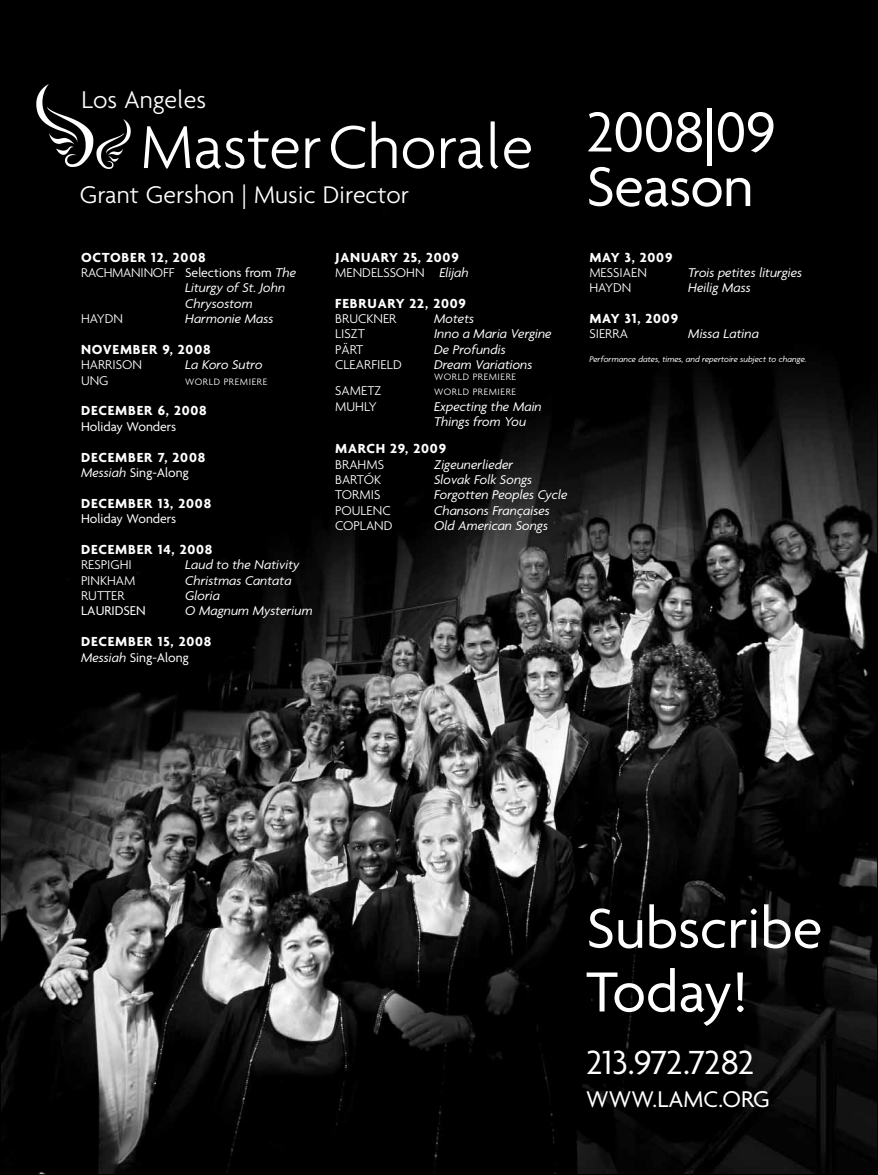
<style>
.page{position:relative;width:878px;height:1175px;background:#fff}
.page>*{position:absolute;margin:0;border:0;box-sizing:border-box;transform-origin:0 0}
.t1{font:300 65.4px "Agenda";color:#fff}
.t2{font:61.05px/63.6px "Agenda";color:#fff}
.t3{font:60.75px/54.6px "Agenda";letter-spacing:-.01em;color:#fff}
.t4{font:36.15px "Agenda";letter-spacing:-.015em;color:#fff}
.t5{font:300 26.25px "Agenda";color:#fff}
.t6{font:300 26.1px "Agenda";color:#fff}
.t7{font:24.6px "Agenda";color:#fff}
.t8{font:700 14.25px "Agenda";letter-spacing:.055em;color:#fff}
.t9{font:italic 13.8px/15.5px "Agenda";color:#fff}
.t10{font:300 13.8px "Agenda";color:#fff}
.t11{font:13.8px "Agenda";color:#fff}
.t12{font:300 10.05px "Agenda";letter-spacing:.055em;color:#fff}
.t13{font:italic 8.85px "Agenda";color:#fff}
.s1{font-weight:300;font-style:normal}
.s2{font-style:normal}
.s3{font-style:italic}
.s4{font-weight:400;font-style:italic}
</style>
<div class="page">
<img style="left:2px;top:2px;width:874px;height:1170px">
<img style="left:22px;top:65px;width:122px;height:122px">
<h3 class="t5" style="left:82px;top:89px;width:126px">Los Angeles</h3>
<h1 class="t1" style="left:140px;top:120px;width:395px">MasterChorale</h1>
<h3 class="t6" style="left:80px;top:184px;width:331px">Grant Gershon | Music Director</h3>
<p class="t8" style="left:81px;top:251px;width:126px">OCTOBER 12, 2008</p>
<p class="t9" style="left:185px;top:266px;width:112px;text-indent:-104px"><span class="s1">RACHMANINOFF</span> <span class="s2">Selections from</span> The<br>Liturgy of St. John<br>Chrysostom</p>
<p class="t10" style="left:81px;top:313px;width:43px">HAYDN</p>
<p class="t9" style="left:185px;top:312px;width:90px">Harmonie Mass</p>
<p class="t8" style="left:81px;top:343px;width:131px">NOVEMBER 9, 2008</p>
<p class="t10" style="left:81px;top:359px;width:62px">HARRISON</p>
<p class="t9" style="left:185px;top:358px;width:79px">La Koro Sutro</p>
<p class="t10" style="left:81px;top:374px;width:29px">UNG</p>
<p class="t12" style="left:185px;top:377px;width:84px">WORLD PREMIERE</p>
<p class="t8" style="left:81px;top:405px;width:127px">DECEMBER 6, 2008</p>
<p class="t11" style="left:81px;top:421px;width:97px">Holiday Wonders</p>
<p class="t8" style="left:81px;top:451px;width:126px">DECEMBER 7, 2008</p>
<p class="t11" style="left:81px;top:467px;width:109px"><span class="s3">Messiah</span> Sing-Along</p>
<p class="t8" style="left:81px;top:497px;width:132px">DECEMBER 13, 2008</p>
<p class="t11" style="left:81px;top:513px;width:97px">Holiday Wonders</p>
<p class="t8" style="left:81px;top:543px;width:133px">DECEMBER 14, 2008</p>
<p class="t10" style="left:81px;top:559px;width:52px">RESPIGHI</p>
<p class="t9" style="left:185px;top:558px;width:116px">Laud to the Nativity</p>
<p class="t10" style="left:81px;top:574px;width:56px">PINKHAM</p>
<p class="t9" style="left:185px;top:573px;width:108px">Christmas Cantata</p>
<p class="t10" style="left:81px;top:590px;width:45px">RUTTER</p>
<p class="t9" style="left:185px;top:589px;width:36px">Gloria</p>
<p class="t11" style="left:81px;top:605px;width:66px">LAURIDSEN</p>
<p class="t9" style="left:185px;top:604px;width:129px">O Magnum Mysterium</p>
<p class="t8" style="left:81px;top:636px;width:132px">DECEMBER 15, 2008</p>
<p class="t11" style="left:81px;top:652px;width:109px"><span class="s3">Messiah</span> Sing-Along</p>
<p class="t8" style="left:335px;top:251px;width:125px">JANUARY 25, 2009</p>
<p class="t10" style="left:335px;top:267px;width:135px">MENDELSSOHN <span class="s4">Elijah</span></p>
<p class="t8" style="left:335px;top:297px;width:132px">FEBRUARY 22, 2009</p>
<p class="t10" style="left:335px;top:313px;width:63px">BRUCKNER</p>
<p class="t9" style="left:434px;top:312px;width:42px">Motets</p>
<p class="t10" style="left:335px;top:328px;width:31px">LISZT</p>
<p class="t9" style="left:434px;top:327px;width:119px">Inno a Maria Vergine</p>
<p class="t10" style="left:335px;top:344px;width:30px">PÄRT</p>
<p class="t9" style="left:434px;top:343px;width:73px">De Profundis</p>
<p class="t10" style="left:335px;top:359px;width:68px">CLEARFIELD</p>
<p class="t9" style="left:434px;top:358px;width:100px">Dream Variations</p>
<p class="t12" style="left:434px;top:372px;width:84px">WORLD PREMIERE</p>
<p class="t10" style="left:335px;top:385px;width:48px">SAMETZ</p>
<p class="t12" style="left:434px;top:388px;width:84px">WORLD PREMIERE</p>
<p class="t10" style="left:335px;top:400px;width:43px">MUHLY</p>
<p class="t9" style="left:434px;top:399px;width:109px">Expecting the Main<br>Things from You</p>
<p class="t8" style="left:335px;top:443px;width:112px">MARCH 29, 2009</p>
<p class="t10" style="left:335px;top:458px;width:50px">BRAHMS</p>
<p class="t9" style="left:434px;top:457px;width:81px">Zigeunerlieder</p>
<p class="t10" style="left:335px;top:474px;width:48px">BARTÓK</p>
<p class="t9" style="left:434px;top:473px;width:100px">Slovak Folk Songs</p>
<p class="t10" style="left:335px;top:489px;width:47px">TORMIS</p>
<p class="t9" style="left:434px;top:488px;width:135px">Forgotten Peoples Cycle</p>
<p class="t10" style="left:335px;top:505px;width:57px">POULENC</p>
<p class="t9" style="left:434px;top:504px;width:117px">Chansons Françaises</p>
<p class="t10" style="left:335px;top:520px;width:59px">COPLAND</p>
<p class="t9" style="left:434px;top:519px;width:115px">Old American Songs</p>
<h3 class="t3" style="left:586px;top:110px;width:191px">2008|09<br>Season</h3>
<p class="t8" style="left:589px;top:251px;width:85px">MAY 3, 2009</p>
<p class="t10" style="left:589px;top:267px;width:59px">MESSIAEN</p>
<p class="t9" style="left:688px;top:266px;width:115px">Trois petites liturgies</p>
<p class="t10" style="left:589px;top:282px;width:43px">HAYDN</p>
<p class="t9" style="left:688px;top:281px;width:64px">Heilig Mass</p>
<p class="t8" style="left:589px;top:313px;width:90px">MAY 31, 2009</p>
<p class="t10" style="left:589px;top:328px;width:40px">SIERRA</p>
<p class="t9" style="left:688px;top:327px;width:72px">Missa Latina</p>
<p class="t13" style="left:589px;top:356px;width:219px">Performance dates, times, and repertoire subject to change.</p>
<h2 class="t2" style="left:586px;top:901px;width:238px">Subscribe<br>Today!</h2>
<h3 class="t4" style="left:586px;top:1048px;width:170px">213.972.7282</h3>
<h3 class="t7" style="left:586px;top:1089px;width:185px">WWW.LAMC.ORG</h3>
</div>
